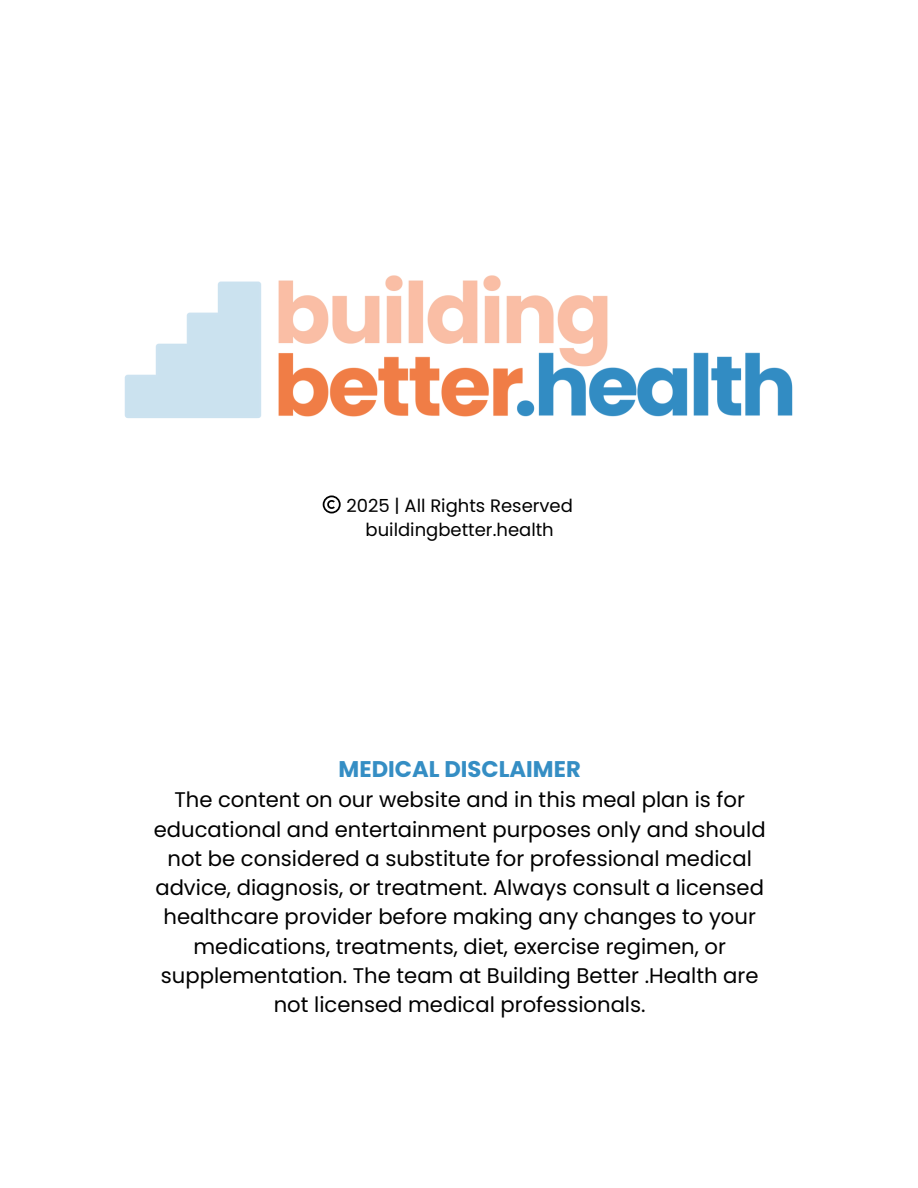
<style>
.page{position:relative;width:918px;height:1188px;background:#fff}
.page>*{position:absolute;margin:0;border:0;box-sizing:border-box;transform-origin:0 0}
.t1{font:700 22.65px "Poppins";color:#358ec4}
.t2{font:21.15px/29.2px "Poppins";color:#000;text-align:center}
.t3{font:18px "Poppins";color:#000}
</style>
<div class="page">
<img style="left:124px;top:275px;width:669px;height:143px">
<svg style="left:323px;top:495px;width:18px;height:18px"></svg>
<p class="t3" style="left:346px;top:493px;width:228px">2025 | All Rights Reserved</p>
<p class="t3" style="left:366px;top:518px;width:190px">buildingbetter.health</p>
<p class="t1" style="left:339px;top:753px;width:244px">MEDICAL DISCLAIMER</p>
<p class="t2" style="left:154px;top:785px;width:613px">The content on our website and in this meal plan is for educational and entertainment purposes only and should not be considered a substitute for professional medical advice, diagnosis, or treatment. Always consult a licensed healthcare provider before making any changes to your medications, treatments, diet, exercise regimen, or supplementation. The team at Building Better .Health are not licensed medical professionals.</p>
</div>
